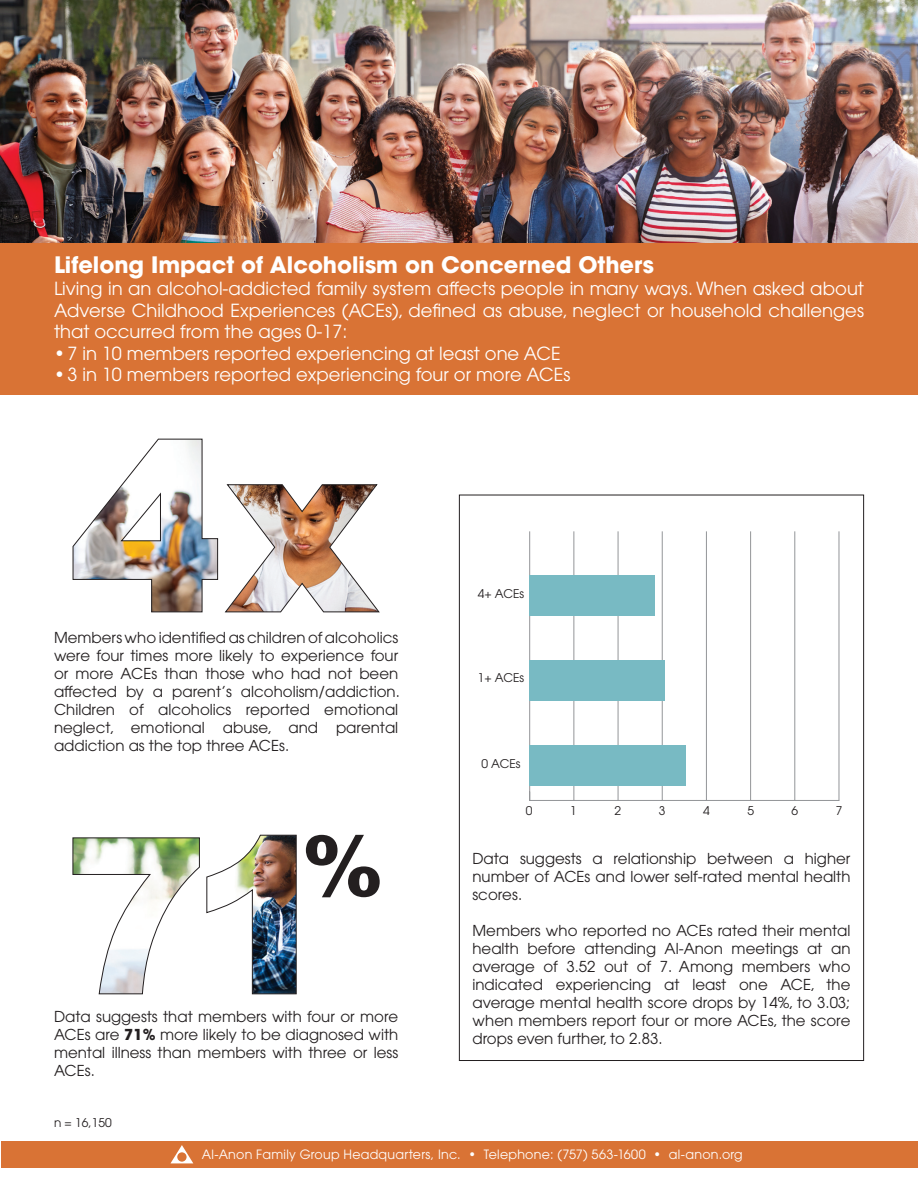
<style>
.page{position:relative;width:918px;height:1188px;background:#fff}
.page>*{position:absolute;margin:0;border:0;box-sizing:border-box;transform-origin:0 0}
.Header_1{font:700 22.5px "Avant Garde";color:#fff}
.Body_Text{font:18px/21.6px "Avant Garde";color:#fff;text-align:justify}
.Body_Text_2{font:15px/18px "Avant Garde";color:#231f20;text-align:justify}
.t1{font:12.75px "Avant Garde";letter-spacing:.02em;color:#fff}
.Body_Text_2-2{font:12px "Avant Garde";color:#231f20}
.n_text_at_bottom_of{font:12px "Avant Garde";color:#231f20}
.s1{font-weight:700}
</style>
<div class="page">
<div style="left:1px;top:1141px;width:917px;height:27px;background:#d97335"></div>
<svg style="left:170px;top:1145px;width:23px;height:18px"></svg>
<img style="left:0;top:0;width:918px;height:243px">
<div style="left:0;top:243px;width:918px;height:152px;background:#d97335"></div>
<img style="left:72px;top:438px;width:308px;height:175px">
<hr style="left:530px;top:800px;width:309px;height:1px;background:#939598">
<hr style="left:574px;top:531px;width:1px;height:269px;background:#939598">
<hr style="left:618px;top:531px;width:1px;height:269px;background:#939598">
<hr style="left:662px;top:531px;width:1px;height:269px;background:#939598">
<hr style="left:706px;top:531px;width:1px;height:269px;background:#939598">
<hr style="left:750px;top:531px;width:1px;height:269px;background:#939598">
<hr style="left:794px;top:531px;width:1px;height:269px;background:#939598">
<hr style="left:839px;top:531px;width:1px;height:269px;background:#939598">
<hr style="left:529px;top:531px;width:1px;height:269px;background:#939598">
<div style="left:530px;top:660px;width:135px;height:40px;background:#78bac3"></div>
<div style="left:530px;top:745px;width:156px;height:40px;background:#78bac3"></div>
<div style="left:530px;top:575px;width:125px;height:41px;background:#78bac3"></div>
<img style="left:72px;top:834px;width:225px;height:161px">
<svg style="left:306px;top:835px;width:74px;height:62px"></svg>
<p class="Header_1" style="left:54px;top:251px;width:602px">Lifelong Impact of Alcoholism on Concerned Others</p>
<p class="Body_Text" style="left:54px;top:278px;width:812px">Living in an alcohol‑addicted family system affects people in many ways. When asked about Adverse Childhood Experiences (ACEs), defined as abuse, neglect or household challenges that occurred from the ages 0-17:</p>
<p class="Body_Text" style="left:54px;top:342px;width:508px">•7 in 10 members reported experiencing at least one ACE</p>
<p class="Body_Text" style="left:54px;top:364px;width:518px">•3 in 10 members reported experiencing four or more ACEs</p>
<p class="Body_Text_2" style="left:54px;top:629px;width:347px">Members who identified as children of alcoholics were four times more likely to experience four or more ACEs than those who had not been affected by a parent’s alcoholism/addiction.<br>Children of alcoholics reported emotional neglect, emotional abuse, and parental addiction as the top three ACEs.</p>
<p class="Body_Text_2" style="left:54px;top:1007px;width:346px">Data suggests that members with four or more ACEs are <span class="s1">71%</span> more likely to be diagnosed with mental illness than members with three or less ACEs.</p>
<p class="n_text_at_bottom_of" style="left:54px;top:1116px;width:59px">n = 16,150</p>
<p class="Body_Text_2-2" style="left:478px;top:586px;width:48px">4+ ACEs</p>
<p class="Body_Text_2-2" style="left:478px;top:670px;width:48px">1+ ACEs</p>
<p class="Body_Text_2-2" style="left:482px;top:757px;width:40px">0 ACEs</p>
<p class="Body_Text_2-2" style="left:526px;top:804px;width:8px">0</p>
<p class="Body_Text_2-2" style="left:570px;top:804px;width:8px">1</p>
<p class="Body_Text_2-2" style="left:614px;top:804px;width:8px">2</p>
<p class="Body_Text_2-2" style="left:659px;top:804px;width:8px">3</p>
<p class="Body_Text_2-2" style="left:703px;top:804px;width:8px">4</p>
<p class="Body_Text_2-2" style="left:747px;top:804px;width:8px">5</p>
<p class="Body_Text_2-2" style="left:792px;top:804px;width:8px">6</p>
<p class="Body_Text_2-2" style="left:836px;top:804px;width:8px">7</p>
<p class="Body_Text_2" style="left:472px;top:849px;width:379px">Data suggests a relationship between a higher number of ACEs and lower self-rated mental health scores.</p>
<p class="Body_Text_2" style="left:472px;top:921px;width:380px">Members who reported no ACEs rated their mental health before attending Al-Anon meetings at an average of 3.52 out of 7. Among members who indicated experiencing at least one ACE, the average mental health score drops by 14%, to 3.03; when members report four or more ACEs, the score drops even further, to 2.83.</p>
<p class="t1" style="left:202px;top:1147px;width:543px">Al‑Anon Family Group Headquarters, Inc. • Telephone: (757) 563-1600 • al-anon.org</p>
</div>
